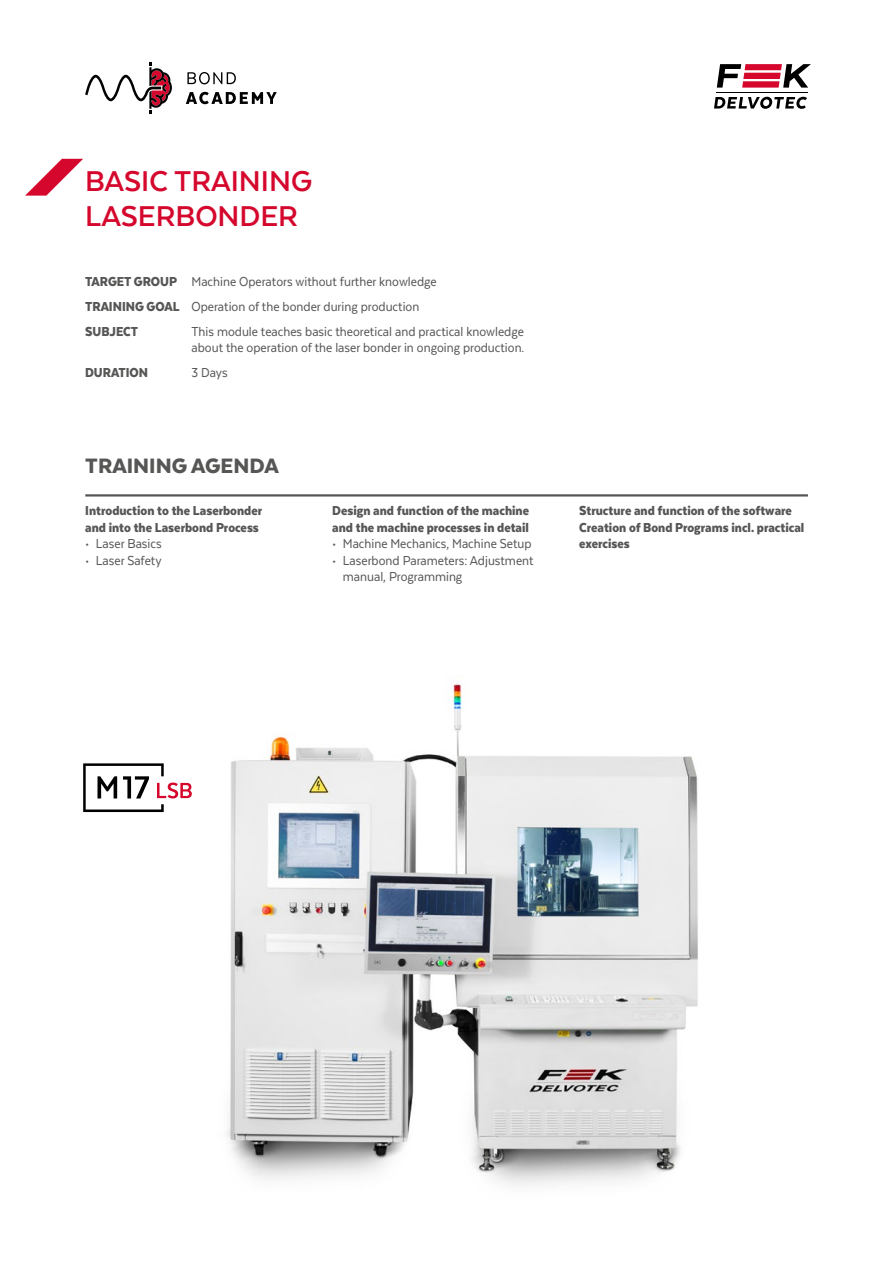
<style>
.page{position:relative;width:893px;height:1263px;background:#fff}
.page>*{position:absolute;margin:0;border:0;box-sizing:border-box;transform-origin:0 0}
.TEXTA_Kapitelübersch{font:700 33px/34.5px "Texta";color:#d5072d}
.Texta_Headline_mit_L{font:900 24px "Texta";color:#565655}
.Texta_Narrow_Copy{font:15px/16.5px "Texta Narrow";color:#565655}
.TEXTA_Narrow_Copy_Au{font:900 15px/16.5px "Texta Narrow";color:#565655}
.TEXTA_Narrow_Copy_Au-2{font:15px/16.5px "Texta Narrow";color:#565655}
.Texta_Narrow_Copy-2{font:900 15px "Texta Narrow";color:#565655}
.s1{font-weight:900}
</style>
<div class="page">
<svg style="left:714px;top:97px;width:93px;height:12px"></svg>
<hr style="left:716px;top:92px;width:92px;height:1px;background:#000">
<svg style="left:717px;top:64px;width:94px;height:24px"></svg>
<svg style="left:85px;top:62px;width:87px;height:52px"></svg>
<svg style="left:187px;top:72px;width:49px;height:12px"></svg>
<svg style="left:186px;top:92px;width:91px;height:12px"></svg>
<svg style="left:25px;top:159px;width:58px;height:37px"></svg>
<img style="left:227px;top:683px;width:471px;height:502px">
<svg style="left:83px;top:763px;width:109px;height:49px"></svg>
<hr style="left:85px;top:494px;width:723px;height:2px;background:#565655">
<p class="TEXTA_Kapitelübersch" style="left:85px;top:164px;width:229px">BASIC TRAINING<br>LASERBONDER</p>
<p class="Texta_Narrow_Copy" style="left:85px;top:273px;width:353px"><span class="s1">TARGET GROUP</span> Machine Operators without further knowledge</p>
<p class="Texta_Narrow_Copy" style="left:85px;top:298px;width:336px"><span class="s1">TRAINING GOAL</span> Operation of the bonder during production</p>
<p class="Texta_Narrow_Copy-2" style="left:85px;top:323px;width:55px">SUBJECT</p>
<p class="Texta_Narrow_Copy" style="left:192px;top:323px;width:334px">This module teaches basic theoretical and practical knowledge about the operation of the laser bonder in ongoing production.</p>
<p class="Texta_Narrow_Copy-2" style="left:85px;top:365px;width:65px">DURATION</p>
<p class="Texta_Narrow_Copy" style="left:192px;top:364px;width:38px">3 Days</p>
<p class="Texta_Headline_mit_L" style="left:85px;top:453px;width:195px">TRAINING AGENDA</p>
<p class="TEXTA_Narrow_Copy_Au" style="left:85px;top:502px;width:178px">Introduction to the Laserbonder</p>
<p class="TEXTA_Narrow_Copy_Au" style="left:85px;top:519px;width:175px">and into the Laserbond Process</p>
<p class="TEXTA_Narrow_Copy_Au-2" style="left:85px;top:535px;width:78px">• Laser Basics</p>
<p class="TEXTA_Narrow_Copy_Au-2" style="left:85px;top:552px;width:78px">• Laser Safety</p>
<p class="TEXTA_Narrow_Copy_Au" style="left:332px;top:502px;width:198px">Design and function of the machine</p>
<p class="TEXTA_Narrow_Copy_Au" style="left:332px;top:519px;width:198px">and the machine processes in detail</p>
<p class="TEXTA_Narrow_Copy_Au-2" style="left:332px;top:535px;width:201px">• Machine Mechanics, Machine Setup</p>
<p class="TEXTA_Narrow_Copy_Au-2" style="left:343px;top:552px;width:192px;text-indent:-11px">• Laserbond Parameters: Adjustment manual, Programming</p>
<p class="TEXTA_Narrow_Copy_Au" style="left:579px;top:502px;width:214px">Structure and function of the software</p>
<p class="TEXTA_Narrow_Copy_Au" style="left:579px;top:519px;width:227px">Creation of Bond Programs incl. practical exercises</p>
</div>
